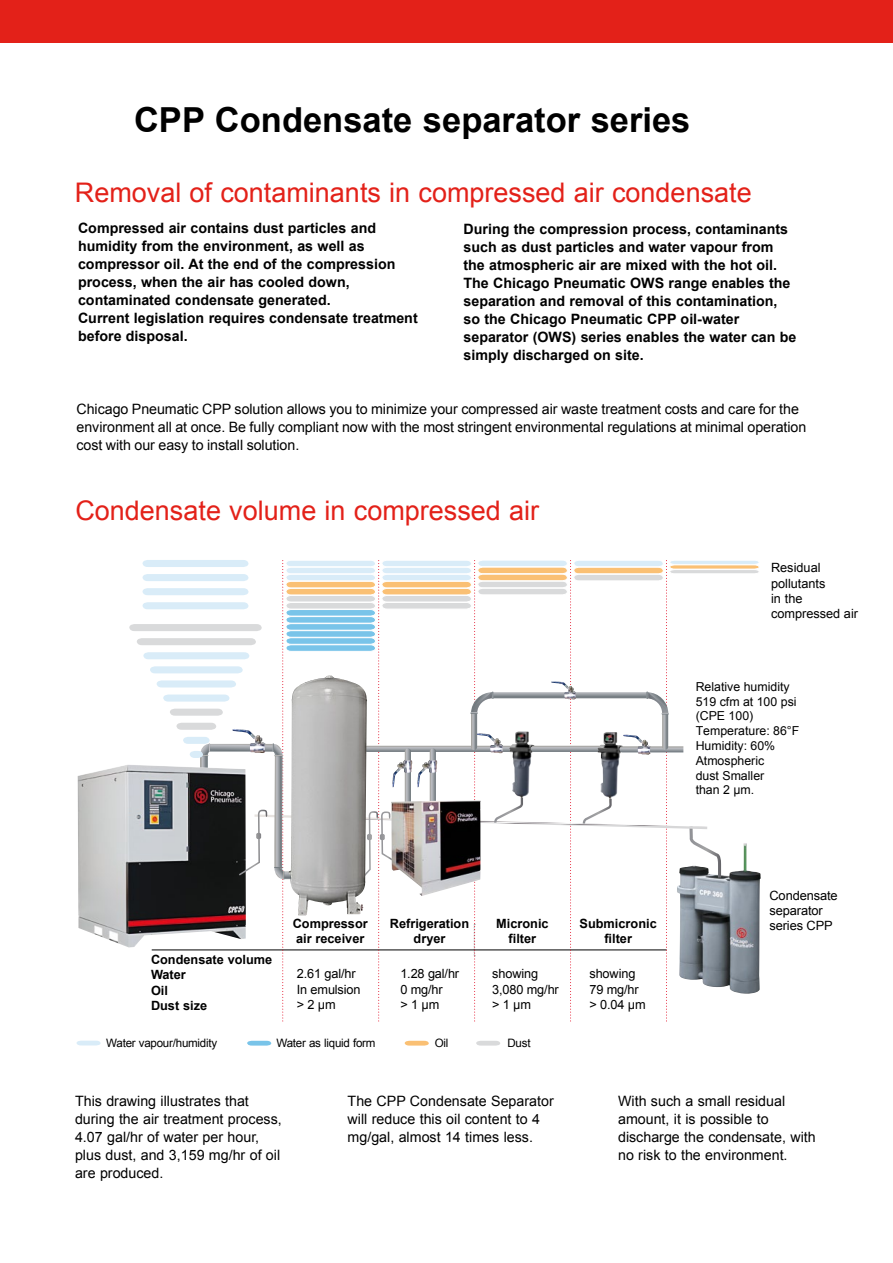
<style>
.page{position:relative;width:893px;height:1263px;background:#fff}
.page>*{position:absolute;margin:0;border:0;box-sizing:border-box;transform-origin:0 0}
.t1{font:700 34.5px "Arial";color:#000}
.t2{font:27px "Arial";color:#e32119}
.t3{font:700 14.25px/18px "Arial";color:#000}
.t4{font:14.25px/18px "Arial";color:#000}
.t5{font:12.75px/15.3px "Arial";letter-spacing:-.01em;color:#000}
.t6{font:700 12.75px/15.3px "Arial";color:#000;text-align:center}
.t7{font:12.3px/14.9px "Arial";color:#000}
.t8{font:11.55px "Arial";letter-spacing:-.02em;color:#000}
</style>
<div class="page">
<div style="left:0;top:0;width:893px;height:43px;background:#e32119"></div>
<svg style="left:77px;top:1041px;width:24px;height:4px"></svg>
<svg style="left:247px;top:1041px;width:24px;height:4px"></svg>
<svg style="left:405px;top:1041px;width:24px;height:4px"></svg>
<svg style="left:476px;top:1041px;width:24px;height:4px"></svg>
<img style="left:78px;top:765px;width:51px;height:182px">
<svg style="left:129px;top:560px;width:631px;height:461px"></svg>
<h1 class="t1" style="left:134px;top:98px;width:558px">CPP Condensate separator series</h1>
<h2 class="t2" style="left:75px;top:177px;width:678px">Removal of contaminants in compressed air condensate</h2>
<p class="t3" style="left:78px;top:219px;width:341px">Compressed air contains dust particles and humidity from the environment, as well as compressor oil. At the end of the compression process, when the air has cooled down, contaminated condensate generated.<br>Current legislation requires condensate treatment before disposal.</p>
<p class="t3" style="left:463px;top:221px;width:335px">During the compression process, contaminants such as dust particles and water vapour from the atmospheric air are mixed with the hot oil.<br>The Chicago Pneumatic OWS range enables the separation and removal of this contamination, so the Chicago Pneumatic CPP oil-water separator (OWS) series enables the water can be simply discharged on site.</p>
<p class="t4" style="left:77px;top:400px;width:731px">Chicago Pneumatic CPP solution allows you to minimize your compressed air waste treatment costs and care for the environment all at once. Be fully compliant now with the most stringent environmental regulations at minimal operation cost with our easy to install solution.</p>
<h2 class="t2" style="left:75px;top:496px;width:465px">Condensate volume in compressed air</h2>
<p class="t6" style="left:151px;top:952px;width:123px;text-align:left">Condensate volume<br>Water<br>Oil<br>Dust size</p>
<p class="t6" style="left:293px;top:916px;width:77px;text-align:left">Compressor air receiver</p>
<p class="t6" style="left:390px;top:916px;width:81px">Refrigeration dryer</p>
<p class="t6" style="left:496px;top:916px;width:54px">Micronic filter</p>
<p class="t6" style="left:580px;top:916px;width:79px">Submicronic filter</p>
<p class="t5" style="left:297px;top:966px;width:60px">2.61 gal/hr</p>
<p class="t5" style="left:400px;top:966px;width:60px">1.28 gal/hr</p>
<p class="t5" style="left:492px;top:966px;width:47px">showing</p>
<p class="t5" style="left:589px;top:966px;width:47px">showing</p>
<p class="t5" style="left:297px;top:981px;width:65px">In emulsion</p>
<p class="t5" style="left:400px;top:981px;width:44px">0 mg/hr</p>
<p class="t5" style="left:492px;top:981px;width:68px">3,080 mg/hr</p>
<p class="t5" style="left:589px;top:981px;width:51px">79 mg/hr</p>
<p class="t5" style="left:297px;top:997px;width:41px">&gt; 2 µm</p>
<p class="t5" style="left:400px;top:997px;width:41px">&gt; 1 µm</p>
<p class="t5" style="left:492px;top:997px;width:41px">&gt; 1 µm</p>
<p class="t5" style="left:589px;top:997px;width:58px">&gt; 0.04 µm</p>
<p class="t8" style="left:106px;top:1037px;width:113px">Water vapour/humidity</p>
<p class="t8" style="left:276px;top:1037px;width:101px">Water as liquid form</p>
<p class="t8" style="left:435px;top:1037px;width:15px">Oil</p>
<p class="t8" style="left:507px;top:1037px;width:25px">Dust</p>
<p class="t5" style="left:771px;top:560px;width:89px">Residual pollutants<br>in the compressed air</p>
<p class="t7" style="left:696px;top:679px;width:105px">Relative humidity<br>519 cfm at 100 psi (CPE 100)<br>Temperature: 86°F<br>Humidity: 60%<br>Atmospheric<br>dust Smaller<br>than 2 µm.</p>
<p class="t5" style="left:769px;top:888px;width:70px">Condensate separator series CPP</p>
<p class="t4" style="left:75px;top:1092px;width:208px">This drawing illustrates that during the air treatment process,<br>4.07 gal/hr of water per hour, plus dust, and 3,159 mg/hr of oil are produced.</p>
<p class="t4" style="left:348px;top:1092px;width:208px">The CPP Condensate Separator will reduce this oil content to 4 mg/gal, almost 14 times less.</p>
<p class="t4" style="left:618px;top:1092px;width:199px">With such a small residual amount, it is possible to discharge the condensate, with no risk to the environment.</p>
</div>
